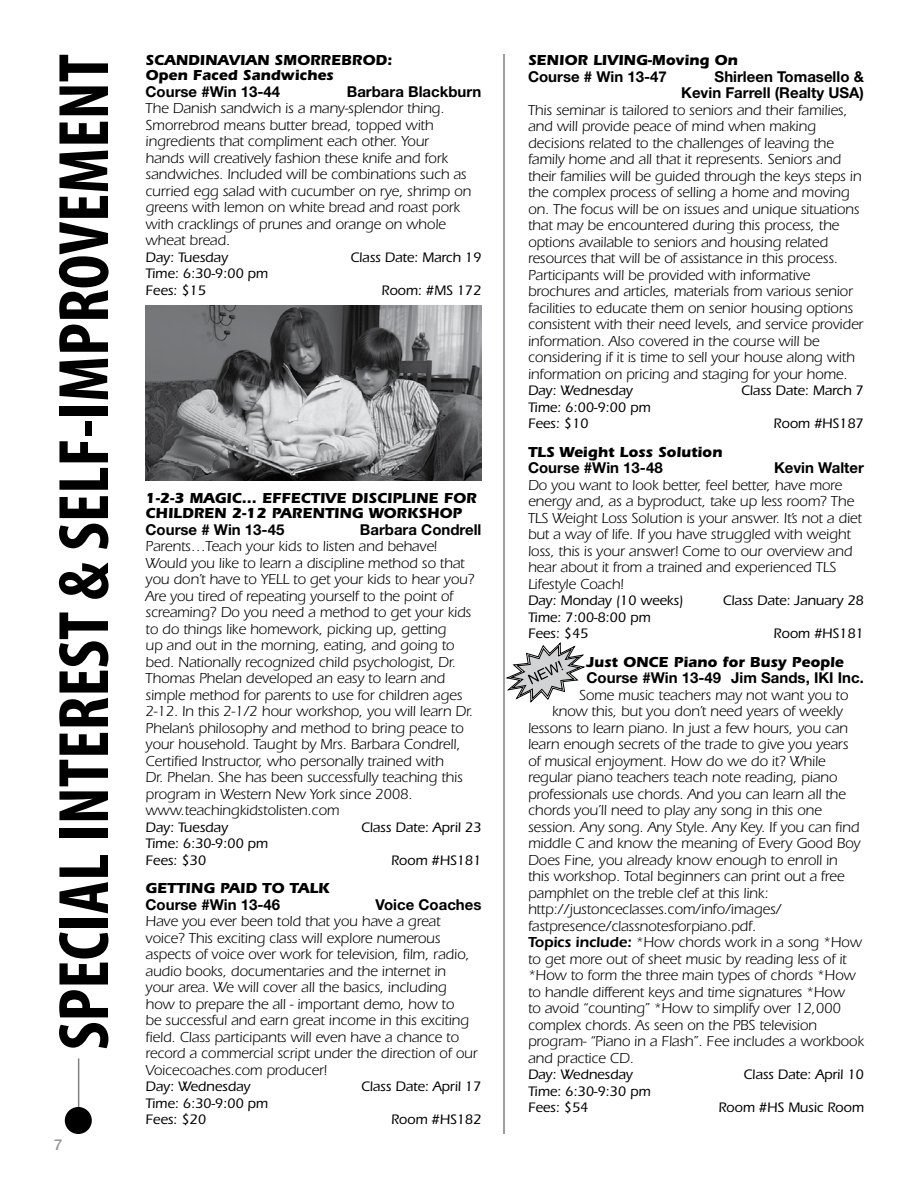
<style>
.page{position:relative;width:918px;height:1188px;background:#fff}
.page>*{position:absolute;margin:0;border:0;box-sizing:border-box;transform-origin:0 0}
.t1{font:700 condensed 72px "Myriad Pro";color:#000}
.t2{font:15px/16.5px "Itc Eras";letter-spacing:-.01em;color:#000}
.t3{font:700 15px/16.5px "Helvetica Neue";color:#000;text-align:right}
.t4{font:700 15px/15px "Itc Eras";color:#000}
.t5{font:500 15px "Helvetica Neue";color:#939598}
.t6{font:500 14.25px/16.5px "Itc Eras";letter-spacing:-.01em;color:#000}
.s1{font-weight:600}
</style>
<div class="page">
<hr style="left:503px;top:54px;width:2px;height:1080px;background:#000">
<hr style="left:78px;top:1058px;width:1px;height:51px;background:#000">
<div style="left:66px;top:1108px;width:25px;height:25px;background:#000;border-radius:50%"></div>
<div style="left:65px;top:1107px;width:27px;height:27px;border:2px solid #000;border-radius:50%"></div>
<svg style="left:505px;top:642px;width:81px;height:61px"></svg>
<img style="left:146px;top:305px;width:336px;height:175px">
<h1 class="t1" style="left:44px;top:1050px;width:997px;rotate:-90deg">SPECIAL INTEREST &amp; SELF-IMPROVEMENT</h1>
<p class="t5" style="left:54px;top:1136px;width:10px">7</p>
<p class="t4" style="left:146px;top:53px;width:248px">SCANDINAVIAN SMORREBROD:<br>Open Faced Sandwiches</p>
<p class="t3" style="left:146px;top:83px;width:136px">Course #Win 13-44</p>
<p class="t3" style="left:347px;top:83px;width:136px">Barbara Blackburn</p>
<p class="t2" style="left:146px;top:100px;width:327px">The Danish sandwich is a many-splendor thing.<br>Smorrebrod means butter bread, topped with ingredients that compliment each other. Your hands will creatively fashion these knife and fork sandwiches. Included will be combinations such as curried egg salad with cucumber on rye, shrimp on greens with lemon on white bread and roast pork with cracklings of prunes and orange on whole wheat bread.</p>
<p class="t6" style="left:146px;top:249px;width:84px">Day: Tuesday</p>
<p class="t6" style="left:350px;top:249px;width:133px">Class Date: March 19</p>
<p class="t6" style="left:146px;top:265px;width:124px">Time: 6:30-9:00 pm<br>Fees: $15</p>
<p class="t6" style="left:382px;top:282px;width:101px">Room: #MS 172</p>
<p class="t4" style="left:146px;top:491px;width:333px">1-2-3 MAGIC… EFFECTIVE DISCIPLINE FOR<br>CHILDREN 2-12 PARENTING WORKSHOP</p>
<p class="t3" style="left:146px;top:521px;width:140px">Course # Win 13-45</p>
<p class="t3" style="left:360px;top:521px;width:123px">Barbara Condrell</p>
<p class="t2" style="left:146px;top:538px;width:331px">Parents…Teach your kids to listen and behave!<br>Would you like to learn a discipline method so that you don’t have to YELL to get your kids to hear you?<br>Are you tired of repeating yourself to the point of screaming? Do you need a method to get your kids to do things like homework, picking up, getting<br>up and out in the morning, eating, and going to bed. Nationally recognized child psychologist, Dr.<br>Thomas Phelan developed an easy to learn and simple method for parents to use for children ages 2-12. In this 2-1/2 hour workshop, you will learn Dr.<br>Phelan’s philosophy and method to bring peace to your household. Taught by Mrs. Barbara Condrell, Certified Instructor, who personally trained with<br>Dr. Phelan. She has been successfully teaching this program in Western New York since 2008. www.teachingkidstolisten.com</p>
<p class="t6" style="left:146px;top:819px;width:84px">Day: Tuesday</p>
<p class="t6" style="left:361px;top:819px;width:122px">Class Date: April 23</p>
<p class="t6" style="left:146px;top:835px;width:124px">Time: 6:30-9:00 pm<br>Fees: $30</p>
<p class="t6" style="left:391px;top:852px;width:92px">Room #HS181</p>
<p class="t4" style="left:146px;top:881px;width:186px">GETTING PAID TO TALK</p>
<p class="t3" style="left:146px;top:896px;width:136px">Course #Win 13-46</p>
<p class="t3" style="left:375px;top:896px;width:108px">Voice Coaches</p>
<p class="t2" style="left:146px;top:913px;width:334px">Have you ever been told that you have a great voice? This exciting class will explore numerous aspects of voice over work for television, film, radio, audio books, documentaries and the internet in your area. We will cover all the basics, including how to prepare the all - important demo, how to<br>be successful and earn great income in this exciting field. Class participants will even have a chance to record a commercial script under the direction of our Voicecoaches.com producer!</p>
<p class="t6" style="left:146px;top:1078px;width:106px">Day: Wednesday</p>
<p class="t6" style="left:361px;top:1078px;width:122px">Class Date: April 17</p>
<p class="t6" style="left:146px;top:1095px;width:124px">Time: 6:30-9:00 pm<br>Fees: $20</p>
<p class="t6" style="left:391px;top:1111px;width:92px">Room #HS182</p>
<p class="t4" style="left:528px;top:53px;width:211px">SENIOR LIVING-Moving On</p>
<p class="t3" style="left:528px;top:68px;width:140px">Course # Win 13-47</p>
<p class="t3" style="left:681px;top:68px;width:184px">Shirleen Tomasello &amp;<br>Kevin Farrell (Realty USA)</p>
<p class="t2" style="left:528px;top:102px;width:337px">This seminar is tailored to seniors and their families, and will provide peace of mind when making decisions related to the challenges of leaving the family home and all that it represents. Seniors and their families will be guided through the keys steps in the complex process of selling a home and moving on. The focus will be on issues and unique situations that may be encountered during this process, the options available to seniors and housing related resources that will be of assistance in this process.<br>Participants will be provided with informative brochures and articles, materials from various senior facilities to educate them on senior housing options consistent with their need levels, and service provider information. Also covered in the course will be considering if it is time to sell your house along with information on pricing and staging for your home.</p>
<p class="t6" style="left:528px;top:382px;width:106px">Day: Wednesday</p>
<p class="t6" style="left:741px;top:382px;width:124px">Class Date: March 7</p>
<p class="t6" style="left:528px;top:399px;width:124px">Time: 6:00-9:00 pm<br>Fees: $10</p>
<p class="t6" style="left:774px;top:415px;width:92px">Room #HS187</p>
<p class="t4" style="left:528px;top:444px;width:196px">TLS Weight Loss Solution</p>
<p class="t3" style="left:528px;top:459px;width:136px">Course #Win 13-48</p>
<p class="t3" style="left:774px;top:459px;width:91px">Kevin Walter</p>
<p class="t2" style="left:528px;top:477px;width:335px">Do you want to look better, feel better, have more energy and, as a byproduct, take up less room? The TLS Weight Loss Solution is your answer. It’s not a diet but a way of life. If you have struggled with weight loss, this is your answer! Come to our overview and hear about it from a trained and experienced TLS Lifestyle Coach!</p>
<p class="t6" style="left:528px;top:592px;width:157px">Day: Monday (10 weeks)</p>
<p class="t6" style="left:723px;top:592px;width:143px">Class Date: January 28</p>
<p class="t6" style="left:528px;top:609px;width:124px">Time: 7:00-8:00 pm<br>Fees: $45</p>
<p class="t6" style="left:774px;top:625px;width:92px">Room #HS181</p>
<p class="t4" style="left:586px;top:654px;width:259px">Just ONCE Piano for Busy People</p>
<p class="t3" style="left:586px;top:669px;width:279px">Course #Win 13-49 Jim Sands, IKI Inc.</p>
<p class="t2" style="left:579px;top:687px;width:271px">Some music teachers may not want you to</p>
<p class="t2" style="left:552px;top:703px;width:292px">know this, but you don’t need years of weekly</p>
<p class="t2" style="left:528px;top:720px;width:322px">lessons to learn piano. In just a few hours, you can</p>
<p class="t2" style="left:528px;top:736px;width:322px">learn enough secrets of the trade to give you years</p>
<p class="t2" style="left:528px;top:753px;width:299px">of musical enjoyment. How do we do it? While</p>
<p class="t2" style="left:528px;top:769px;width:311px">regular piano teachers teach note reading, piano</p>
<p class="t2" style="left:528px;top:786px;width:319px">professionals use chords. And you can learn all the</p>
<p class="t2" style="left:528px;top:802px;width:295px">chords you’ll need to play any song in this one</p>
<p class="t2" style="left:528px;top:819px;width:333px">session. Any song. Any Style. Any Key. If you can find</p>
<p class="t2" style="left:528px;top:835px;width:334px">middle C and know the meaning of Every Good Boy</p>
<p class="t2" style="left:528px;top:852px;width:311px">Does Fine, you already know enough to enroll in</p>
<p class="t2" style="left:528px;top:868px;width:318px">this workshop. Total beginners can print out a free</p>
<p class="t2" style="left:528px;top:885px;width:242px">pamphlet on the treble clef at this link:</p>
<p class="t2" style="left:528px;top:901px;width:255px">http://justonceclasses.com/info/images/</p>
<p class="t2" style="left:528px;top:918px;width:230px">fastpresence/classnotesforpiano.pdf.</p>
<p class="t2" style="left:528px;top:934px;width:335px"><span class="s1">Topics include:</span> *How chords work in a song *How</p>
<p class="t2" style="left:528px;top:951px;width:320px">to get more out of sheet music by reading less of it</p>
<p class="t2" style="left:528px;top:967px;width:329px">*How to form the three main types of chords *How</p>
<p class="t2" style="left:528px;top:984px;width:318px">to handle different keys and time signatures *How</p>
<p class="t2" style="left:528px;top:1000px;width:314px">to avoid “counting” *How to simplify over 12,000</p>
<p class="t2" style="left:528px;top:1017px;width:291px">complex chords. As seen on the PBS television</p>
<p class="t2" style="left:528px;top:1033px;width:338px">program- “Piano in a Flash”. Fee includes a workbook</p>
<p class="t2" style="left:528px;top:1050px;width:107px">and practice CD.</p>
<p class="t6" style="left:528px;top:1066px;width:106px">Day: Wednesday</p>
<p class="t6" style="left:744px;top:1066px;width:122px">Class Date: April 10</p>
<p class="t6" style="left:528px;top:1083px;width:124px">Time: 6:30-9:30 pm<br>Fees: $54</p>
<p class="t6" style="left:718px;top:1099px;width:147px">Room #HS Music Room</p>
</div>
